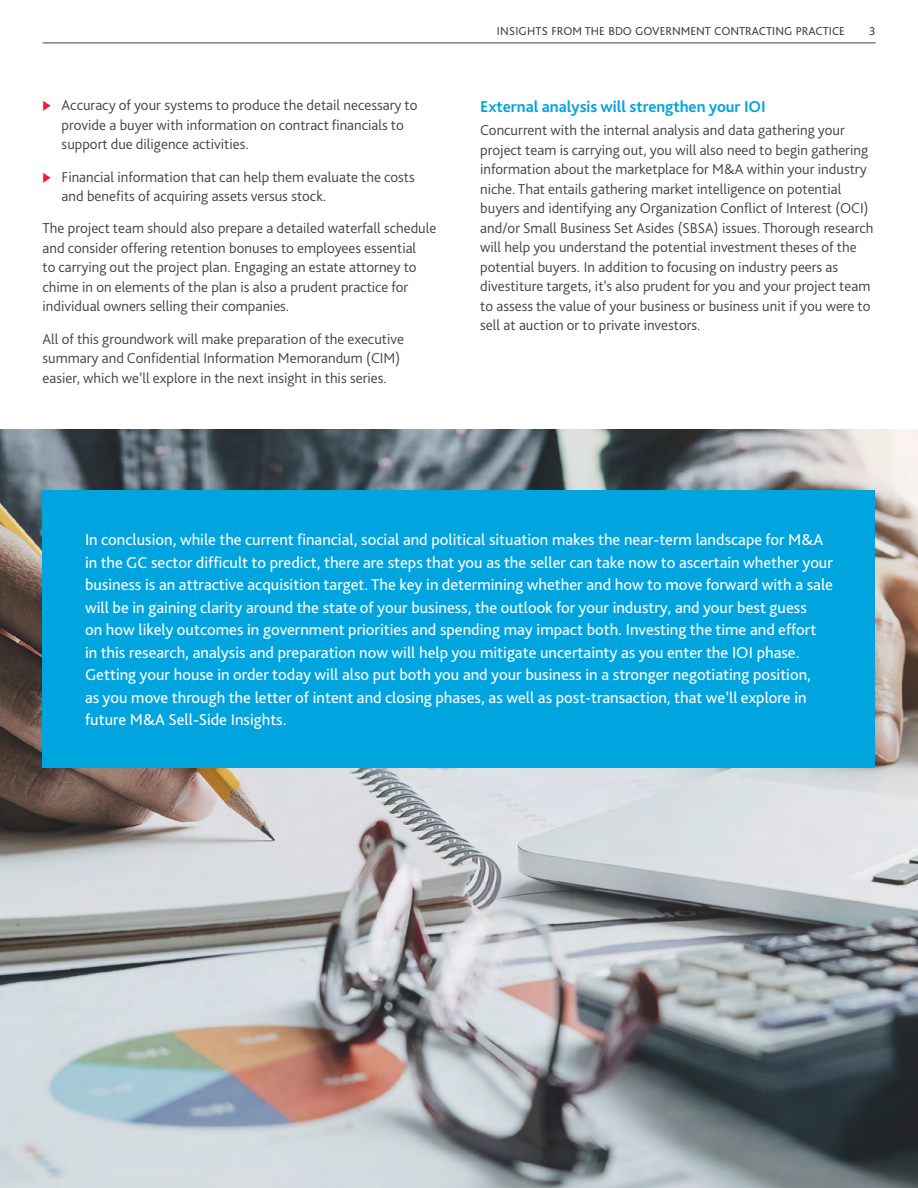
<style>
.page{position:relative;width:918px;height:1188px;background:#fff}
.page>*{position:absolute;margin:0;border:0;box-sizing:border-box;transform-origin:0 0}
.t1{font:16.5px/22.5px "Bliss Pro";color:#fff}
.t2{font:700 16.5px "Bliss Pro";letter-spacing:-.005em;color:#00a4df}
.t3{font:300 15px/19.5px "Bliss Pro";color:#424241}
.t4{font:12px "Bliss Pro";color:#424241}
.s1{color:#ed1a3b}
</style>
<div class="page">
<img style="left:0;top:429px;width:918px;height:759px">
<div style="left:43px;top:490px;width:832px;height:278px;background:#00a4df"></div>
<hr style="left:43px;top:43px;width:832px;height:1px;background:#424241">
<p class="t3" style="left:62px;top:95px;width:357px;text-indent:-19px"><span class="s1">◆</span> Accuracy of your systems to produce the detail necessary to provide a buyer with information on contract financials to support due diligence activities.</p>
<p class="t3" style="left:62px;top:167px;width:355px;text-indent:-19px"><span class="s1">◆</span> Financial information that can help them evaluate the costs and benefits of acquiring assets versus stock.</p>
<p class="t3" style="left:43px;top:218px;width:395px">The project team should also prepare a detailed waterfall schedule and consider offering retention bonuses to employees essential<br>to carrying out the project plan. Engaging an estate attorney to chime in on elements of the plan is also a prudent practice for individual owners selling their companies.</p>
<p class="t3" style="left:43px;top:329px;width:363px">All of this groundwork will make preparation of the executive summary and Confidential Information Memorandum (CIM) easier, which we’ll explore in the next insight in this series.</p>
<p class="t4" style="left:497px;top:24px;width:350px">INSIGHTS FROM THE BDO GOVERNMENT CONTRACTING PRACTICE</p>
<p class="t4" style="left:869px;top:24px;width:8px">3</p>
<p class="t2" style="left:480px;top:96px;width:287px">External analysis will strengthen your IOI</p>
<p class="t3" style="left:480px;top:120px;width:395px">Concurrent with the internal analysis and data gathering your project team is carrying out, you will also need to begin gathering information about the marketplace for M&amp;A within your industry niche. That entails gathering market intelligence on potential buyers and identifying any Organization Conflict of Interest (OCI) and/or Small Business Set Asides (SBSA) issues. Thorough research will help you understand the potential investment theses of the potential buyers. In addition to focusing on industry peers as divestiture targets, it’s also prudent for you and your project team to assess the value of your business or business unit if you were to sell at auction or to private investors.</p>
<p class="t1" style="left:85px;top:528px;width:749px">In conclusion, while the current financial, social and political situation makes the near-term landscape for M&amp;A in the GC sector difficult to predict, there are steps that you as the seller can take now to ascertain whether your business is an attractive acquisition target. The key in determining whether and how to move forward with a sale will be in gaining clarity around the state of your business, the outlook for your industry, and your best guess<br>on how likely outcomes in government priorities and spending may impact both. Investing the time and effort<br>in this research, analysis and preparation now will help you mitigate uncertainty as you enter the IOI phase.<br>Getting your house in order today will also put both you and your business in a stronger negotiating position,<br>as you move through the letter of intent and closing phases, as well as post-transaction, that we’ll explore in future M&amp;A Sell-Side Insights.</p>
</div>
